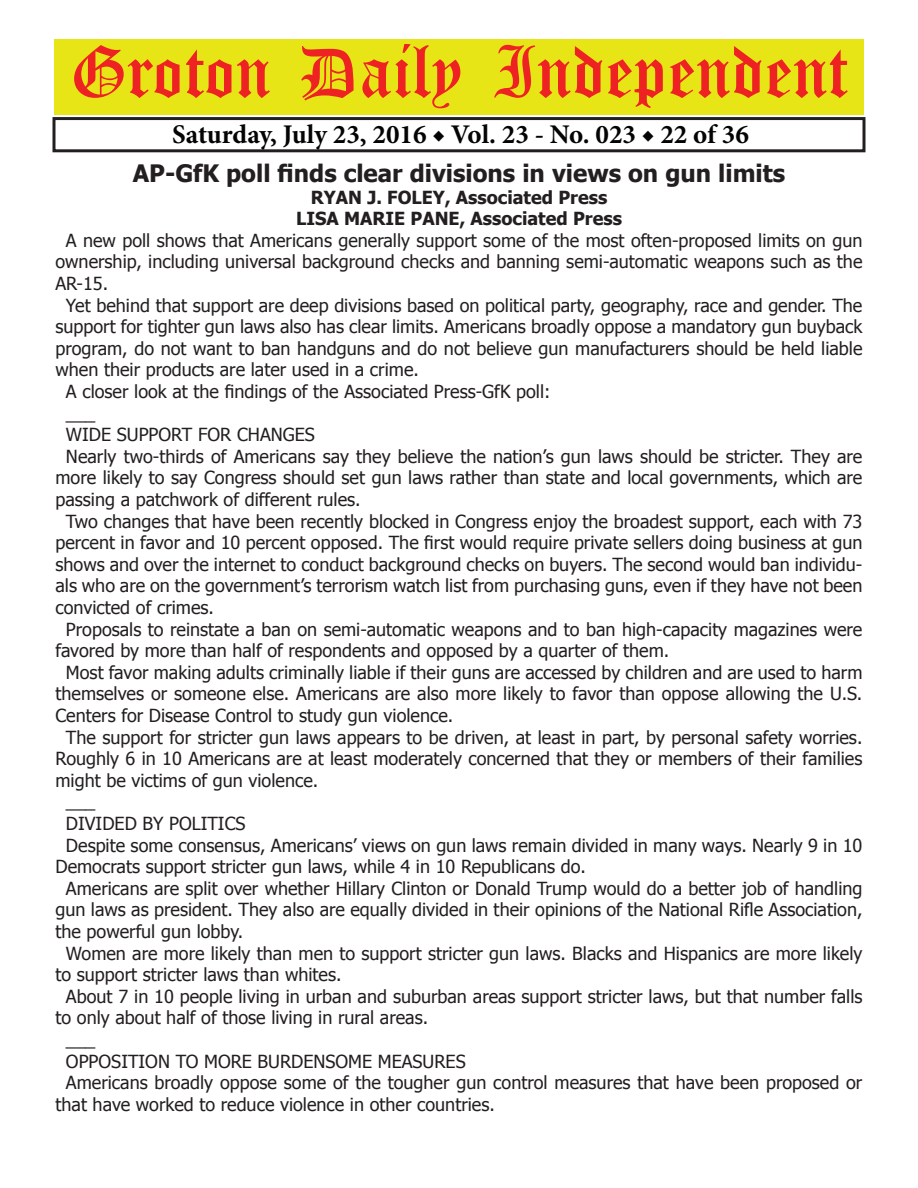
<style>
.page{position:relative;width:918px;height:1188px;background:#fff}
.page>*{position:absolute;margin:0;border:0;box-sizing:border-box;transform-origin:0 0}
.t1{font:54px "Old English Five";color:#ee2123}
.t2{font:700 27px "Minion Pro";color:#040503}
.t3{font:700 24px "Tahoma";color:#231f20}
.t4{font:18px "Tahoma";color:#231f20}
.t5{font:700 18px/21.6px "Tahoma";color:#231f20;text-align:center}
</style>
<div class="page">
<div style="left:52px;top:117px;width:814px;height:35px;border:3px solid #231f20"></div>
<div style="left:54px;top:40px;width:810px;height:75px;background:#e7e515"></div>
<h1 class="t1" style="left:70px;top:47px;width:779px">Groton Daily Independent</h1>
<h2 class="t2" style="left:172px;top:116px;width:578px">Saturday, July 23, 2016 ◆ Vol. 23 - No. 023 ◆ 22 of 36</h2>
<h3 class="t3" style="left:133px;top:157px;width:654px">AP-GfK poll finds clear divisions in views on gun limits</h3>
<p class="t5" style="left:296px;top:185px;width:327px">RYAN J. FOLEY, Associated Press<br>LISA MARIE PANE, Associated Press</p>
<p class="t4" style="left:66px;top:228px;width:798px">A new poll shows that Americans generally support some of the most often-proposed limits on gun</p>
<p class="t4" style="left:56px;top:250px;width:808px">ownership, including universal background checks and banning semi-automatic weapons such as the</p>
<p class="t4" style="left:56px;top:271px;width:54px">AR-15.</p>
<p class="t4" style="left:66px;top:293px;width:798px">Yet behind that support are deep divisions based on political party, geography, race and gender. The</p>
<p class="t4" style="left:56px;top:315px;width:808px">support for tighter gun laws also has clear limits. Americans broadly oppose a mandatory gun buyback</p>
<p class="t4" style="left:56px;top:336px;width:809px">program, do not want to ban handguns and do not believe gun manufacturers should be held liable</p>
<p class="t4" style="left:56px;top:358px;width:365px">when their products are later used in a crime.</p>
<p class="t4" style="left:66px;top:379px;width:486px">A closer look at the findings of the Associated Press-GfK poll:</p>
<p class="t4" style="left:66px;top:401px;width:31px">___</p>
<p class="t4" style="left:66px;top:423px;width:250px">WIDE SUPPORT FOR CHANGES</p>
<p class="t4" style="left:66px;top:444px;width:798px">Nearly two-thirds of Americans say they believe the nation’s gun laws should be stricter. They are</p>
<p class="t4" style="left:56px;top:466px;width:808px">more likely to say Congress should set gun laws rather than state and local governments, which are</p>
<p class="t4" style="left:56px;top:487px;width:307px">passing a patchwork of different rules.</p>
<p class="t4" style="left:66px;top:509px;width:798px">Two changes that have been recently blocked in Congress enjoy the broadest support, each with 73</p>
<p class="t4" style="left:56px;top:531px;width:808px">percent in favor and 10 percent opposed. The first would require private sellers doing business at gun</p>
<p class="t4" style="left:56px;top:552px;width:808px">shows and over the internet to conduct background checks on buyers. The second would ban individu-</p>
<p class="t4" style="left:56px;top:574px;width:808px">als who are on the government’s terrorism watch list from purchasing guns, even if they have not been</p>
<p class="t4" style="left:56px;top:595px;width:160px">convicted of crimes.</p>
<p class="t4" style="left:66px;top:617px;width:798px">Proposals to reinstate a ban on semi-automatic weapons and to ban high-capacity magazines were</p>
<p class="t4" style="left:56px;top:639px;width:615px">favored by more than half of respondents and opposed by a quarter of them.</p>
<p class="t4" style="left:66px;top:660px;width:798px">Most favor making adults criminally liable if their guns are accessed by children and are used to harm</p>
<p class="t4" style="left:56px;top:682px;width:808px">themselves or someone else. Americans are also more likely to favor than oppose allowing the U.S.</p>
<p class="t4" style="left:56px;top:703px;width:399px">Centers for Disease Control to study gun violence.</p>
<p class="t4" style="left:66px;top:725px;width:798px">The support for stricter gun laws appears to be driven, at least in part, by personal safety worries.</p>
<p class="t4" style="left:56px;top:747px;width:808px">Roughly 6 in 10 Americans are at least moderately concerned that they or members of their families</p>
<p class="t4" style="left:56px;top:768px;width:264px">might be victims of gun violence.</p>
<p class="t4" style="left:66px;top:790px;width:31px">___</p>
<p class="t4" style="left:66px;top:811px;width:181px">DIVIDED BY POLITICS</p>
<p class="t4" style="left:66px;top:833px;width:798px">Despite some consensus, Americans’ views on gun laws remain divided in many ways. Nearly 9 in 10</p>
<p class="t4" style="left:56px;top:855px;width:532px">Democrats support stricter gun laws, while 4 in 10 Republicans do.</p>
<p class="t4" style="left:66px;top:876px;width:798px">Americans are split over whether Hillary Clinton or Donald Trump would do a better job of handling</p>
<p class="t4" style="left:56px;top:898px;width:809px">gun laws as president. They also are equally divided in their opinions of the National Rifle Association,</p>
<p class="t4" style="left:56px;top:919px;width:189px">the powerful gun lobby.</p>
<p class="t4" style="left:66px;top:941px;width:798px">Women are more likely than men to support stricter gun laws. Blacks and Hispanics are more likely</p>
<p class="t4" style="left:56px;top:963px;width:288px">to support stricter laws than whites.</p>
<p class="t4" style="left:66px;top:984px;width:798px">About 7 in 10 people living in urban and suburban areas support stricter laws, but that number falls</p>
<p class="t4" style="left:56px;top:1006px;width:374px">to only about half of those living in rural areas.</p>
<p class="t4" style="left:66px;top:1027px;width:31px">___</p>
<p class="t4" style="left:66px;top:1049px;width:401px">OPPOSITION TO MORE BURDENSOME MEASURES</p>
<p class="t4" style="left:66px;top:1071px;width:798px">Americans broadly oppose some of the tougher gun control measures that have been proposed or</p>
<p class="t4" style="left:56px;top:1092px;width:441px">that have worked to reduce violence in other countries.</p>
</div>
